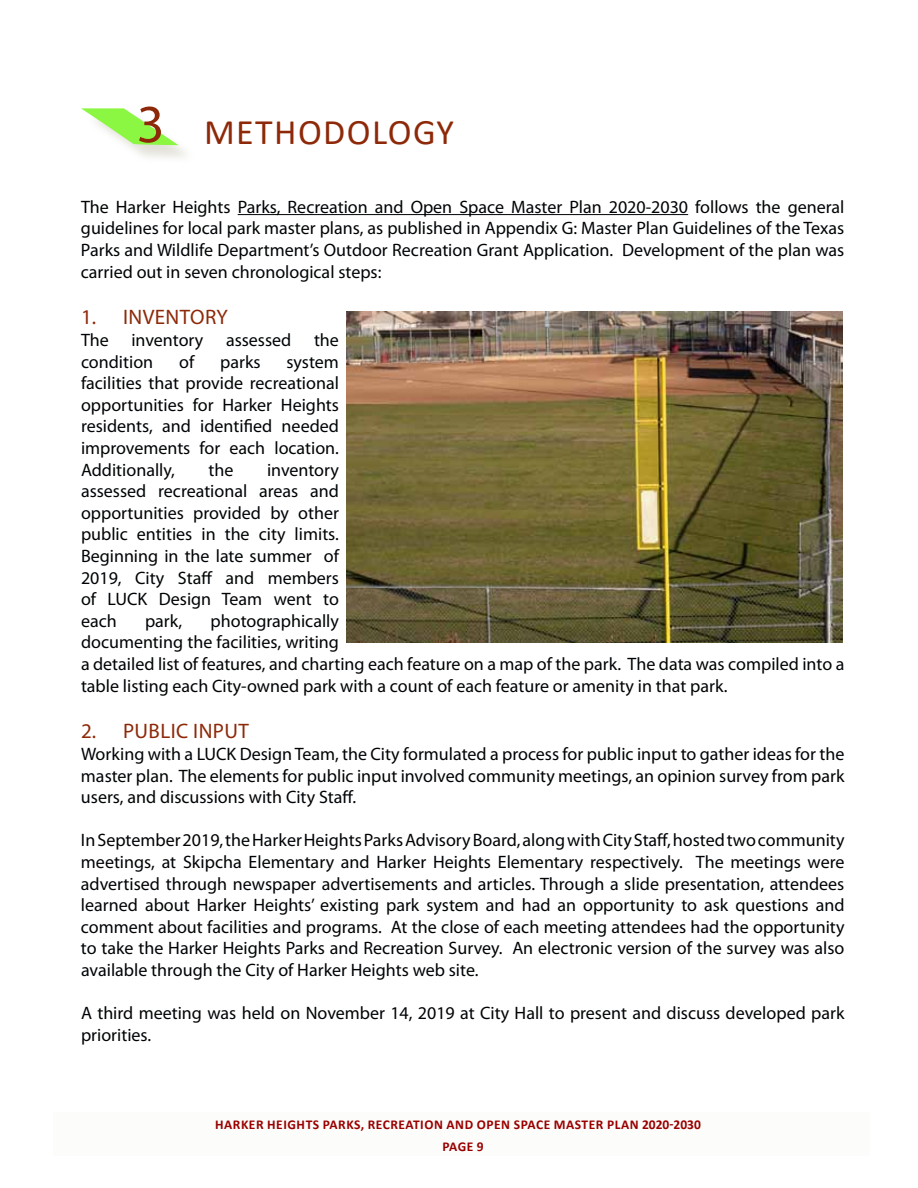
<style>
.page{position:relative;width:918px;height:1188px;background:#fff}
.page>*{position:absolute;margin:0;border:0;box-sizing:border-box;transform-origin:0 0}
.t1{font:36px "Calibri";letter-spacing:.04em;color:#8d2908}
.t2{font:21px "Myriad Pro";letter-spacing:.02em;color:#8d2908}
.t3{font:18px/21.6px "Myriad Pro";color:#000406;text-align:justify}
.t4{font:700 13.5px "Calibri";letter-spacing:.04em;color:#990100}
.t5{font:700 13.5px "Calibri";color:#990100}
.s1{font-family:"Myriad Pro";font-size:54px}
</style>
<div class="page">
<div style="left:53px;top:1112px;width:816px;height:44px;background:#fcfdfb"></div>
<div style="left:85px;top:111px;width:111px;height:53px;background:#d1cfc2;opacity:.75"></div>
<svg style="left:81px;top:108px;width:98px;height:37px"></svg>
<hr style="left:238px;top:214px;width:450px;height:1px;background:#000406">
<img style="left:346px;top:311px;width:496px;height:331px">
<h1 class="t1" style="left:137px;top:107px;width:319px"><span class="s1">3</span> M ETHODOLOGY</h1>
<p class="t3" style="left:81px;top:196px;width:765px">The Harker Heights Parks, Recreation and Open Space Master Plan 2020-2030 follows the general guidelines for local park master plans, as published in Appendix G: Master Plan Guidelines of the Texas Parks and Wildlife Department’s Outdoor Recreation Grant Application. Development of the plan was carried out in seven chronological steps:</p>
<p class="t2" style="left:81px;top:304px;width:148px">1. Inventory</p>
<p class="t3" style="left:81px;top:329px;width:29px">The</p>
<p class="t3" style="left:131px;top:329px;width:73px">inventory</p>
<p class="t3" style="left:226px;top:329px;width:67px">assessed</p>
<p class="t3" style="left:314px;top:329px;width:26px">the</p>
<p class="t3" style="left:81px;top:350px;width:74px">condition</p>
<p class="t3" style="left:179px;top:350px;width:17px">of</p>
<p class="t3" style="left:220px;top:350px;width:42px">parks</p>
<p class="t3" style="left:81px;top:350px;width:260px;text-indent:205px">system facilities that provide recreational opportunities for Harker Heights residents, and identified needed improvements for each location.<br>Additionally,</p>
<p class="t3" style="left:209px;top:458px;width:26px">the</p>
<p class="t3" style="left:81px;top:458px;width:260px;text-indent:186px">inventory assessed recreational areas and opportunities provided by other public entities in the city limits.<br>Beginning in the late summer of 2019, City Staff and members of LUCK</p>
<p class="t3" style="left:159px;top:588px;width:182px">Design Team went to</p>
<p class="t3" style="left:81px;top:610px;width:765px;text-align:left;text-indent:130px">photographically<br>documenting the facilities, writing<br>a detailed list of features, and charting each feature on a map of the park. The data was compiled into a table listing each City-owned park with a count of each feature or amenity in that park.</p>
<p class="t2" style="left:81px;top:718px;width:169px">2. Public Input</p>
<p class="t3" style="left:81px;top:743px;width:127px">Working with a LUCK</p>
<p class="t3" style="left:81px;top:610px;width:37px">each</p>
<p class="t3" style="left:145px;top:610px;width:39px">park,</p>
<p class="t3" style="left:81px;top:743px;width:765px;text-indent:159px">Design Team, the City formulated a process for public input to gather ideas for the master plan. The elements for public input involved community meetings, an opinion survey from park users, and discussions with City Staff.</p>
<p class="t3" style="left:81px;top:829px;width:765px">I n September 2019, the Harker Heights Parks Advisory Board, along with City Staff, hosted two community meetings, at Skipcha Elementary and Harker Heights Elementary respectively. The meetings were advertised through newspaper advertisements and articles. Through a slide presentation, attendees learned about Harker Heights’ existing park system and had an opportunity to ask questions and comment about facilities and programs. At the close of each meeting attendees had the opportunity to take the Harker Heights Parks and Recreation Survey. An electronic version of the survey was also available through the City of Harker Heights web site.</p>
<p class="t3" style="left:81px;top:1002px;width:765px">A third meeting was held on November 14, 2019 at City Hall to present and discuss developed park priorities.</p>
<p class="t4" style="left:215px;top:1115px;width:360px">HARKER HEIGHTS PARKS, RECREATION AND OPEN SPACE MASTER</p>
<p class="t5" style="left:607px;top:1115px;width:95px">PLAN 2020-2030</p>
<p class="t4" style="left:442px;top:1137px;width:43px">PAGE 9</p>
</div>
